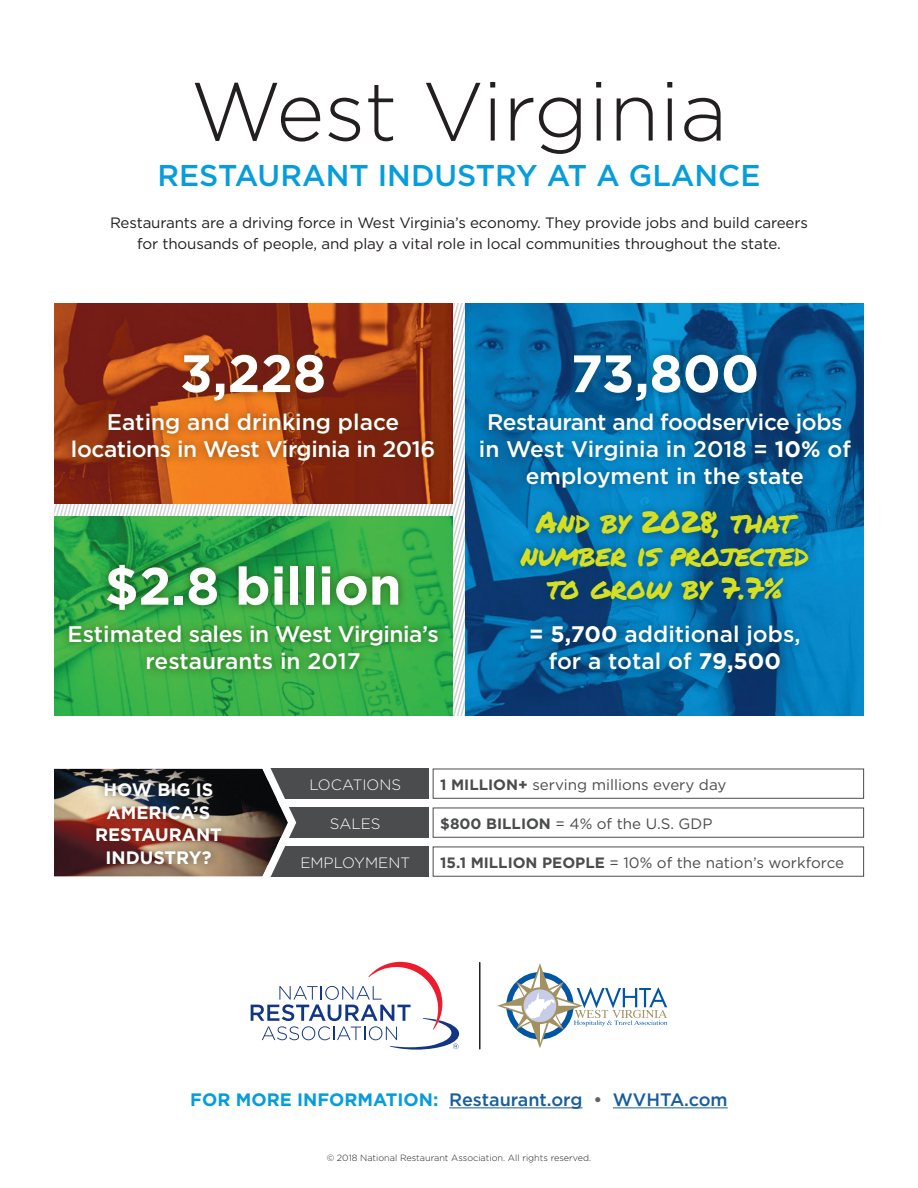
<style>
.page{position:relative;width:918px;height:1188px;background:#fff}
.page>*{position:absolute;margin:0;border:0;box-sizing:border-box;transform-origin:0 0}
.t1{font:300 82.5px "Gotham";color:#231f20}
.t2{font:700 52.5px "Gotham";color:#fff}
.t3{font:30px/33px "Permanent Marker";letter-spacing:-.02em;color:#d6df21;text-align:center}
.t4{font:500 30px "Gotham";color:#069ddc}
.t5{font:500 22.5px/27px "Gotham";letter-spacing:-.01em;color:#fff;text-align:center}
.t6{font:500 18px "Gotham";color:#175d9e}
.t7{font:700 18px/22.5px "Gotham";color:#fff;text-align:center}
.t8{font:15px/21px "Gotham";letter-spacing:-.01em;color:#231f20;text-align:center}
.t9{font:15px "Gotham";color:#4b4c4d}
.t10{font:300 15px "Gotham";color:#fff}
.t11{font:300 9px "Gotham";color:#231f20}
.s1{font-weight:700}
.s2{font-weight:700;color:#069ddc}
.s3{color:#636366}
</style>
<div class="page">
<svg style="left:104px;top:304px;width:362px;height:412px"></svg>
<img style="left:54px;top:304px;width:398px;height:199px">
<img style="left:466px;top:304px;width:398px;height:412px">
<img style="left:54px;top:517px;width:398px;height:199px">
<div style="left:433px;top:808px;width:431px;height:30px;border:1px solid #4b4c4d"></div>
<div style="left:268px;top:808px;width:161px;height:30px;background:#4b4c4d"></div>
<div style="left:433px;top:847px;width:431px;height:30px;border:1px solid #4b4c4d"></div>
<div style="left:268px;top:847px;width:161px;height:30px;background:#4b4c4d"></div>
<div style="left:433px;top:769px;width:431px;height:30px;border:1px solid #4b4c4d"></div>
<div style="left:268px;top:769px;width:161px;height:30px;background:#4b4c4d"></div>
<svg style="left:54px;top:768px;width:248px;height:109px"></svg>
<div style="left:87px;top:774px;width:143px;height:99px;background:#231f20;opacity:.75"></div>
<svg style="left:251px;top:962px;width:208px;height:88px"></svg>
<hr style="left:479px;top:963px;width:2px;height:86px;background:#231f20">
<hr style="left:449px;top:1107px;width:134px;height:1px;background:#175d9e">
<hr style="left:613px;top:1107px;width:115px;height:1px;background:#175d9e">
<div style="left:60px;top:555px;width:387px;height:124px;background:#1e4c09;opacity:.75"></div>
<div style="left:63px;top:345px;width:380px;height:125px;background:#603000;opacity:.75"></div>
<div style="left:471px;top:345px;width:389px;height:337px;background:#003c59;opacity:.75"></div>
<svg style="left:497px;top:963px;width:170px;height:85px"></svg>
<h1 class="t1" style="left:191px;top:59px;width:538px">West Virginia</h1>
<h3 class="t4" style="left:157px;top:155px;width:605px">RESTAURANT INDUSTRY AT A GLANCE</h3>
<p class="t8" style="left:110px;top:212px;width:700px">Restaurants are a driving force in West Virginia’s economy. They provide jobs and build careers for thousands of people, and play a vital role in local communities throughout the state.</p>
<h2 class="t2" style="left:180px;top:339px;width:148px">3,228</h2>
<p class="t5" style="left:71px;top:408px;width:366px">Eating and drinking place locations in West Virginia in 2016</p>
<h2 class="t2" style="left:105px;top:551px;width:298px">$2.8 billion</h2>
<p class="t5" style="left:67px;top:621px;width:373px">Estimated sales in West Virginia’s restaurants in 2017</p>
<h2 class="t2" style="left:570px;top:339px;width:190px">73,800</h2>
<p class="t5" style="left:479px;top:408px;width:374px">Restaurant and foodservice jobs in West Virginia in 2018 = <span class="s1">10%</span> of employment in the state</p>
<h3 class="t3" style="left:521px;top:505px;width:289px">And by 2028, that number is projected to grow by 7.7%</h3>
<p class="t5" style="left:529px;top:621px;width:273px"><span class="s1">= 5,700</span> additional jobs, for a total of <span class="s1">79,500</span></p>
<p class="t7" style="left:104px;top:778px;width:111px">HOW BIG IS</p>
<p class="t10" style="left:309px;top:775px;width:93px">LOCATIONS</p>
<p class="t9" style="left:440px;top:775px;width:288px"><span class="s1">1 MILLION+</span> serving millions every day</p>
<p class="t7" style="left:95px;top:801px;width:128px">AMERICA’S<br>RESTAURANT<br>INDUSTRY?</p>
<p class="t10" style="left:330px;top:814px;width:52px">SALES</p>
<p class="t9" style="left:440px;top:814px;width:274px"><span class="s1">$800 BILLION</span> = 4% of the U.S. GDP</p>
<p class="t10" style="left:300px;top:853px;width:111px">EMPLOYMENT</p>
<p class="t9" style="left:440px;top:853px;width:405px"><span class="s1">15.1 MILLION PEOPLE</span> = 10% of the nation’s workforce</p>
<p class="t6" style="left:190px;top:1088px;width:539px"><span class="s2">FOR MORE INFORMATION:</span> Restaurant.org <span class="s3">•</span> WVHTA.com</p>
<p class="t11" style="left:327px;top:1152px;width:266px">© 2018 National Restaurant Association. All rights reserved.</p>
</div>
